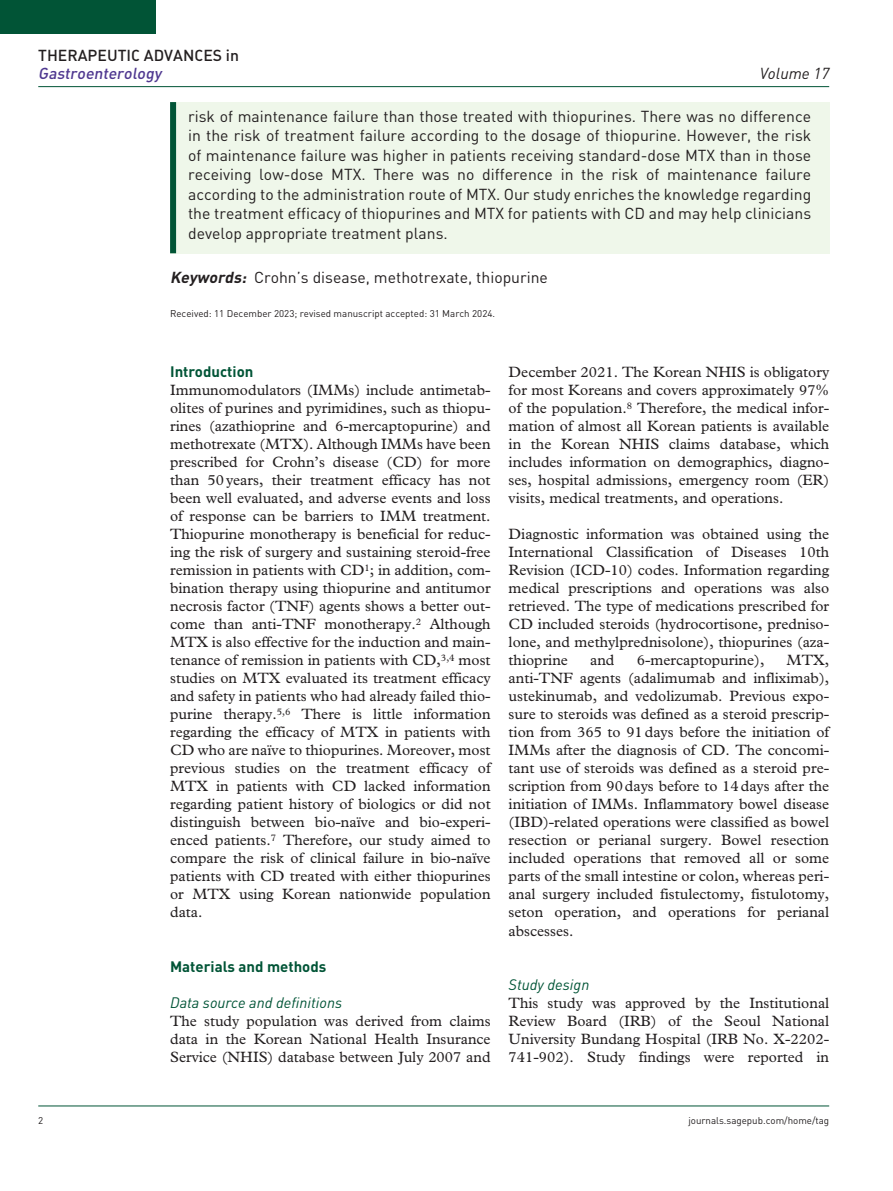
<style>
.page{position:relative;width:893px;height:1191px;background:#fff}
.page>*{position:absolute;margin:0;border:0;box-sizing:border-box;transform-origin:0 0}
.t1{font:15.75px/19.5px "DIN";color:#231f20;text-align:justify}
.t2{font:15.75px "DIN Medium Alternate";color:#231f20}
.t3{font:italic 15.75px "DIN Medium Alternate";color:#4f3890}
.t4{font:italic 15.75px "DIN";color:#231f20}
.t5{font:15px/18px "Plantin Std";color:#231f20;text-align:justify}
.t6{font:italic 15px "DIN";color:#015436}
.t7{font:700 15px "DIN";color:#015436}
.t8{font:9.75px "DIN";color:#231f20}
.s1{font-weight:700;font-style:italic}
</style>
<div class="page">
<hr style="left:38px;top:86px;width:791px;height:1px;background:#015436">
<hr style="left:38px;top:1105px;width:791px;height:1px;background:#015436">
<div style="left:0;top:0;width:155px;height:34px;background:#015436"></div>
<div style="left:170px;top:102px;width:659px;height:151px;background:#eff7ea"></div>
<div style="left:170px;top:102px;width:6px;height:151px;background:#015436"></div>
<p class="t2" style="left:38px;top:45px;width:202px">THERAPEUTIC ADVANCES IN</p>
<p class="t3" style="left:38px;top:63px;width:125px">Gastroenterology</p>
<p class="t1" style="left:188px;top:106px;width:625px">risk of maintenance failure than those treated with thiopurines. There was no difference in the risk of treatment failure according to the dosage of thiopurine. However, the risk of maintenance failure was higher in patients receiving standard-dose MTX than in those receiving low-dose MTX. There was no difference in the risk of maintenance failure according to the administration route of MTX. Our study enriches the knowledge regarding the treatment efficacy of thiopurines and MTX for patients with CD and may help clinicians develop appropriate treatment plans.</p>
<p class="t1" style="left:170px;top:267px;width:379px"><span class="s1">Keywords:</span> Crohn’s disease, methotrexate, thiopurine</p>
<p class="t8" style="left:170px;top:308px;width:327px">Received: 11 December 2023; revised manuscript accepted: 31 March 2024.</p>
<p class="t4" style="left:760px;top:63px;width:71px">Volume 17</p>
<p class="t7" style="left:170px;top:362px;width:85px">Introduction</p>
<p class="t5" style="left:170px;top:381px;width:322px">Immunomodulators (IMMs) include antimetab&shy;olites of purines and pyrimidines, such as thiopu&shy;rines (azathioprine and 6-mercaptopurine) and methotrexate (MTX). Although IMMs have been prescribed for Crohn’s disease (CD) for more than 50years, their treatment efficacy has not been well evaluated, and adverse events and loss of response can be barriers to IMM treatment.<br>Thiopurine monotherapy is beneficial for reduc&shy;ing the risk of surgery and sustaining steroid-free remission in patients with CD<sup>1</sup>; in addition, com&shy;bination therapy using thiopurine and antitumor necrosis factor (TNF) agents shows a better out&shy;come than anti-TNF monotherapy.<sup>2</sup> Although MTX is also effective for the induction and main&shy;tenance of remission in patients with CD,<sup>3,4</sup> most studies on MTX evaluated its treatment efficacy and safety in patients who had already failed thio&shy;purine therapy.<sup>5,6</sup> There is little information regarding the efficacy of MTX in patients with CD who are naïve to thiopurines. Moreover, most previous studies on the treatment efficacy of MTX in patients with CD lacked information regarding patient history of biologics or did not distinguish between bio-naïve and bio-experi&shy;enced patients.<sup>7</sup> Therefore, our study aimed to compare the risk of clinical failure in bio-naïve patients with CD treated with either thiopurines or MTX using Korean nationwide population data.</p>
<p class="t7" style="left:170px;top:956px;width:158px">Materials and methods</p>
<p class="t6" style="left:170px;top:992px;width:174px">Data source and definitions</p>
<p class="t5" style="left:170px;top:1011px;width:322px">The study population was derived from claims data in the Korean National Health Insurance Service (NHIS) database between July 2007 and</p>
<p class="t5" style="left:509px;top:363px;width:322px">December 2021. The Korean NHIS is obligatory for most Koreans and covers approximately 97% of the population.<sup>8</sup> Therefore, the medical infor&shy;mation of almost all Korean patients is available in the Korean NHIS claims database, which includes information on demographics, diagno&shy;ses, hospital admissions, emergency room (ER) visits, medical treatments, and operations.</p>
<p class="t5" style="left:509px;top:525px;width:322px">Diagnostic information was obtained using the International Classification of Diseases 10th Revision (ICD-10) codes. Information regarding medical prescriptions and operations was also retrieved. The type of medications prescribed for CD included steroids (hydrocortisone, predniso&shy;lone, and methylprednisolone), thiopurines (aza&shy;thioprine</p>
<p class="t5" style="left:590px;top:651px;width:26px">and</p>
<p class="t5" style="left:637px;top:651px;width:129px">6-mercaptopurine),</p>
<p class="t5" style="left:509px;top:651px;width:322px;text-indent:278px">MTX, anti-TNF agents (adalimumab and infliximab), ustekinumab, and vedolizumab. Previous expo&shy;sure to steroids was defined as a steroid prescrip&shy;tion from 365 to 91days before the initiation of IMMs after the diagnosis of CD. The concomi&shy;tant use of steroids was defined as a steroid pre&shy;scription from 90days before to 14days after the initiation of IMMs. Inflammatory bowel disease (IBD)-related operations were classified as bowel resection or perianal surgery. Bowel resection included operations that removed all or some parts of the small intestine or colon, whereas peri&shy;anal surgery included fistulectomy, fistulotomy, seton operation, and operations for perianal abscesses.</p>
<p class="t6" style="left:509px;top:974px;width:82px">Study design</p>
<p class="t5" style="left:509px;top:993px;width:322px">This study was approved by the Institutional Review Board (IRB) of the Seoul National University Bundang Hospital (IRB No. X-2202- 741-902). Study findings were reported in</p>
<p class="t8" style="left:38px;top:1114px;width:7px">2</p>
<p class="t8" style="left:688px;top:1114px;width:142px">journals.sagepub.com/home/tag</p>
</div>
